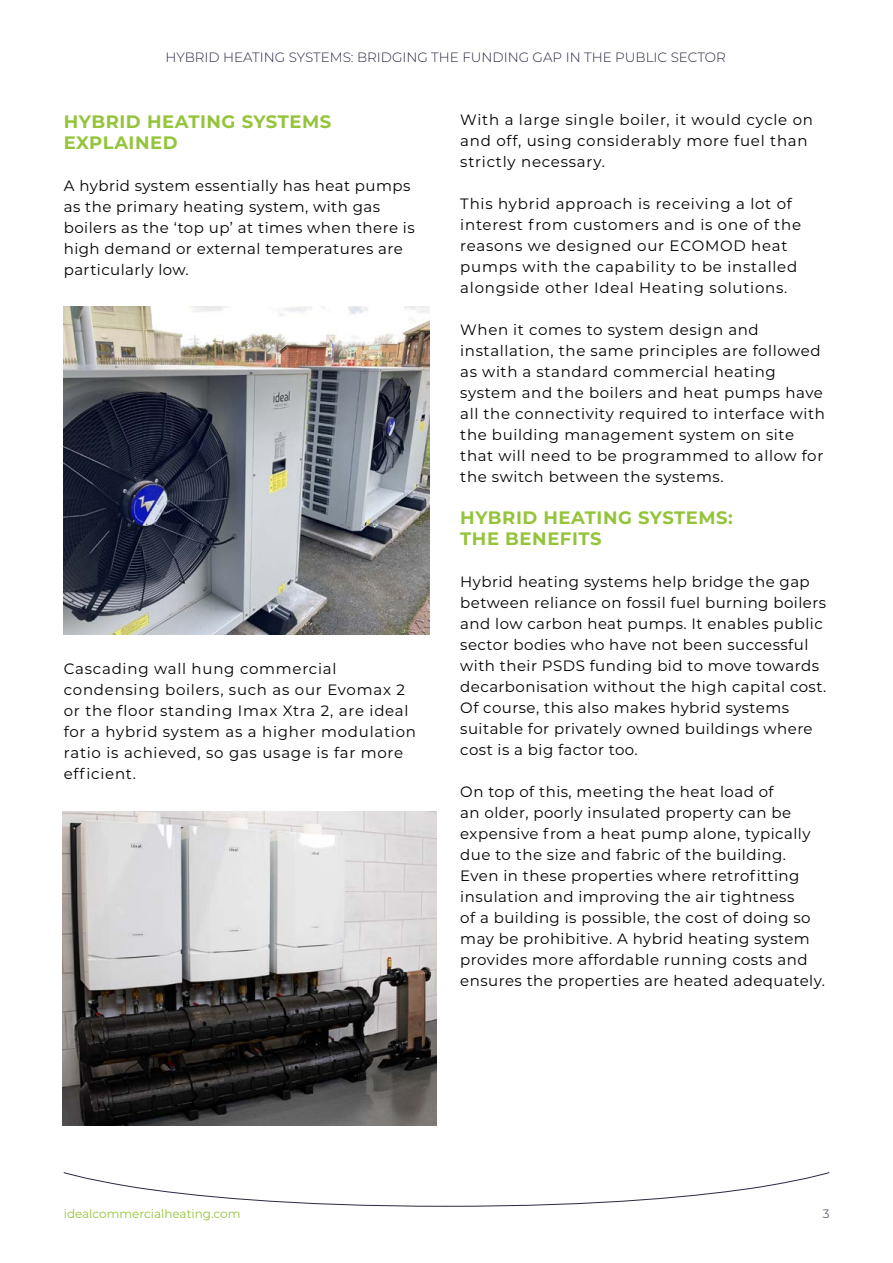
<style>
.page{position:relative;width:893px;height:1263px;background:#fff}
.page>*{position:absolute;margin:0;border:0;box-sizing:border-box;transform-origin:0 0}
.t1{font:700 18px/21px "Montserrat";letter-spacing:.03em;color:#94c43a}
.t2{font:15px/21px "Montserrat";letter-spacing:.03em;color:#000}
.t3{font:15px/21px "Montserrat";letter-spacing:.05em;color:#000}
.t4{font:300 13.5px "Montserrat";color:#2a2942}
.t5{font:12px "Montserrat";color:#94c43a}
.t6{font:300 12px "Montserrat";color:#2a2942}
</style>
<div class="page">
<svg style="left:63px;top:1172px;width:767px;height:35px"></svg>
<img style="left:63px;top:811px;width:374px;height:314px">
<img style="left:64px;top:307px;width:365px;height:327px">
<p class="t4" style="left:166px;top:48px;width:562px">HYBRID HEATING SYSTEMS: BRIDGING THE FUNDING GAP IN THE PUBLIC SECTOR</p>
<p class="t1" style="left:64px;top:110px;width:269px">HYBRID HEATING SYSTEMS<br>EXPLAINED</p>
<p class="t2" style="left:64px;top:175px;width:352px">A hybrid system essentially has heat pumps as the primary heating system, with gas boilers as the ‘top up’ at times when there is high demand or external temperatures are particularly low.</p>
<p class="t3" style="left:64px;top:658px;width:354px">Cascading wall hung commercial condensing boilers, such as our Evomax 2 or the floor standing Imax Xtra 2, are ideal for a hybrid system as a higher modulation ratio is achieved, so gas usage is far more efficient.</p>
<p class="t3" style="left:460px;top:109px;width:354px">With a large single boiler, it would cycle on and off, using considerably more fuel than strictly necessary.</p>
<p class="t3" style="left:460px;top:193px;width:342px">This hybrid approach is receiving a lot of interest from customers and is one of the reasons we designed our ECOMOD heat pumps with the capability to be installed alongside other Ideal Heating solutions.</p>
<p class="t2" style="left:460px;top:319px;width:366px">When it comes to system design and installation, the same principles are followed as with a standard commercial heating system and the boilers and heat pumps have all the connectivity required to interface with the building management system on site that will need to be programmed to allow for the switch between the systems.</p>
<p class="t1" style="left:460px;top:506px;width:274px">HYBRID HEATING SYSTEMS:<br>THE BENEFITS</p>
<p class="t2" style="left:460px;top:571px;width:367px">Hybrid heating systems help bridge the gap between reliance on fossil fuel burning boilers and low carbon heat pumps. It enables public sector bodies who have not been successful with their PSDS funding bid to move towards decarbonisation without the high capital cost.<br>Of course, this also makes hybrid systems suitable for privately owned buildings where cost is a big factor too.</p>
<p class="t2" style="left:460px;top:781px;width:366px">On top of this, meeting the heat load of<br>an older, poorly insulated property can be expensive from a heat pump alone, typically due to the size and fabric of the building.<br>Even in these properties where retrofitting insulation and improving the air tightness<br>of a building is possible, the cost of doing so may be prohibitive. A hybrid heating system provides more affordable running costs and ensures the properties are heated adequately.</p>
<p class="t5" style="left:64px;top:1206px;width:178px">idealcommercialheating.com</p>
<p class="t6" style="left:823px;top:1206px;width:8px">3</p>
</div>
